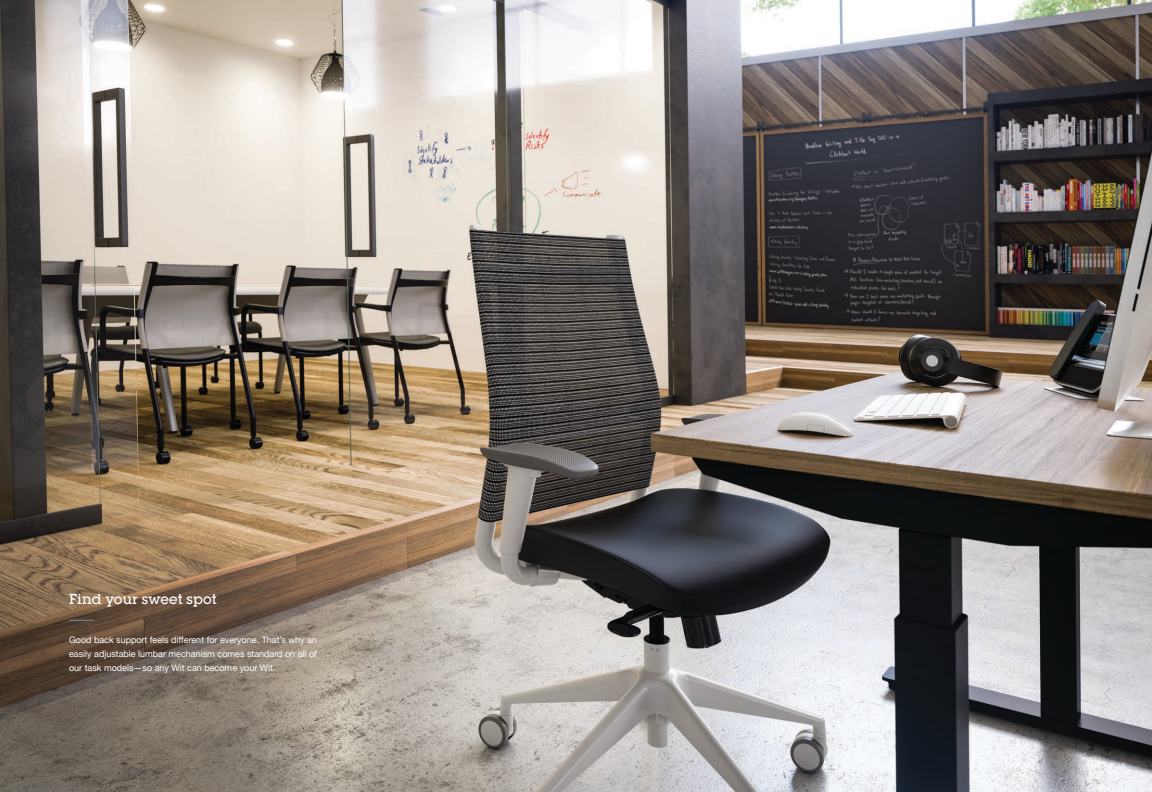
<style>
.page{position:relative;width:1152px;height:792px;background:#fff}
.page>*{position:absolute;margin:0;border:0;box-sizing:border-box;transform-origin:0 0}
.Small_Title{font:500 14px "Lubalin Graph Std";letter-spacing:.01em;color:#fff}
.Body_Copy_1{font:9px/14px "Helvetica Neue";color:#fff;text-align:justify}
.t1{font:7px "Lubalin Graph Std";color:#fff}
</style>
<div class="page">
<img style="left:0;top:0;width:1152px;height:792px">
<svg style="left:69px;top:620px;width:25px;height:1px"></svg>
<p class="Small_Title" style="left:69px;top:590px;width:149px">Find your sweet spot</p>
<p class="Body_Copy_1" style="left:69px;top:633px;width:249px">Good back support feels different for everyone. That’s why an easily adjustable lumbar mechanism comes standard on all of our task models—so any Wit can become your Wit.</p>
<p class="t1" style="left:1110px;top:761px;width:17px">P / 5</p>
</div>
